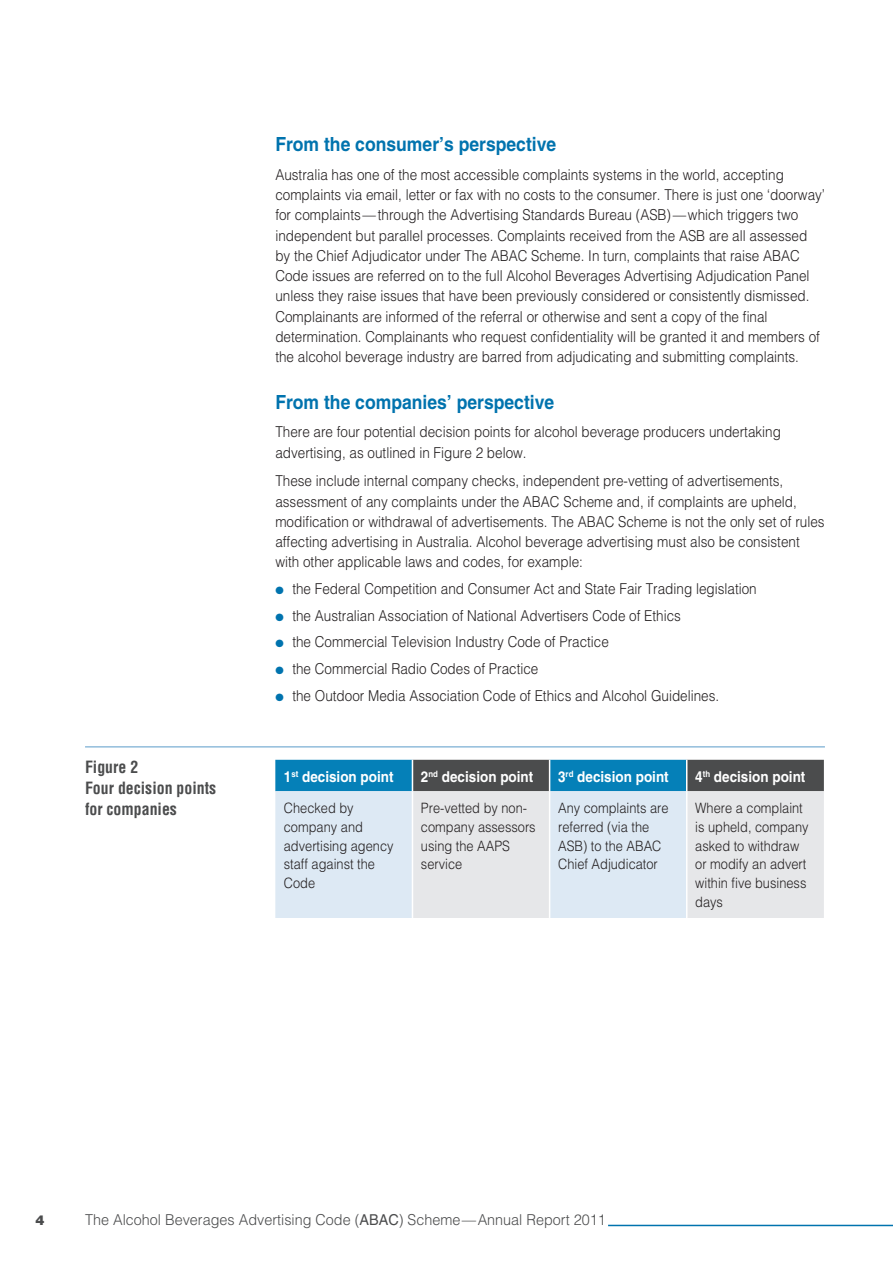
<style>
.page{position:relative;width:893px;height:1263px;background:#fff}
.page>*{position:absolute;margin:0;border:0;box-sizing:border-box;transform-origin:0 0}
.t1{font:700 19.5px "Helvetica";color:#0073ae;scale:.9 1}
.t2{font:700 condensed 16.5px/21px "Helvetica";color:#4b4c4d;scale:.96 1}
.t3{font:300 15px/20.2px "Helvetica";color:#231f20;scale:.9 1}
.t4{font:700 15px "Helvetica";color:#fff;scale:.9 1}
.t5{font:300 15px "Helvetica";color:#4b4c4d;scale:.96 1}
.t6{font:300 14.25px/18.8px "Helvetica";color:#231f20;scale:.9 1}
.t7{font:900 13.5px "Helvetica";color:#4b4c4d}
.s1{color:#0073ae}
.s2{font-weight:400}
</style>
<div class="page">
<hr style="left:608px;top:1225px;width:285px;height:1px;background:#0073ae">
<hr style="left:85px;top:746px;width:740px;height:1px;background:#6da7d0">
<svg style="left:275px;top:760px;width:549px;height:31px;background:#286682"></svg>
<div style="left:275px;top:791px;width:137px;height:127px;background:#dde9f4"></div>
<svg style="left:413px;top:791px;width:411px;height:127px;background:#e3e7ec"></svg>
<hr style="left:549px;top:791px;width:1px;height:127px;background:#fff">
<hr style="left:686px;top:791px;width:1px;height:127px;background:#fff">
<hr style="left:412px;top:760px;width:1px;height:31px;background:#fff">
<hr style="left:549px;top:760px;width:1px;height:31px;background:#fff">
<hr style="left:686px;top:760px;width:1px;height:31px;background:#fff">
<h1 class="t1" style="left:275px;top:132px;width:314px">From the consumer’s perspective</h1>
<p class="t3" style="left:275px;top:164px;width:612px">Australia has one of the most accessible complaints systems in the world, accepting complaints via email, letter or fax with no costs to the consumer. There is just one ‘doorway’ for complaints—through the Advertising Standards Bureau (ASB)—which triggers two independent but parallel processes. Complaints received from the ASB are all assessed by the Chief Adjudicator under The ABAC Scheme. In turn, complaints that raise ABAC Code issues are referred on to the full Alcohol Beverages Advertising Adjudication Panel unless they raise issues that have been previously considered or consistently dismissed.<br>Complainants are informed of the referral or otherwise and sent a copy of the final determination. Complainants who request confidentiality will be granted it and members of the alcohol beverage industry are barred from adjudicating and submitting complaints.</p>
<h1 class="t1" style="left:275px;top:390px;width:311px">From the companies’ perspective</h1>
<p class="t3" style="left:275px;top:422px;width:563px">There are four potential decision points for alcohol beverage producers undertaking advertising, as outlined in Figure 2 below.</p>
<p class="t3" style="left:275px;top:471px;width:612px">These include internal company checks, independent pre-vetting of advertisements, assessment of any complaints under the ABAC Scheme and, if complaints are upheld, modification or withdrawal of advertisements. The ABAC Scheme is not the only set of rules affecting advertising in Australia. Alcohol beverage advertising must also be consistent with other applicable laws and codes, for example:</p>
<p class="t3" style="left:275px;top:578px;width:536px"><span class="s1">●</span> the Federal Competition and Consumer Act and State Fair Trading legislation</p>
<p class="t3" style="left:275px;top:605px;width:452px"><span class="s1">●</span> the Australian Association of National Advertisers Code of Ethics</p>
<p class="t3" style="left:275px;top:631px;width:372px"><span class="s1">●</span> the Commercial Television Industry Code of Practice</p>
<p class="t3" style="left:275px;top:658px;width:294px"><span class="s1">●</span> the Commercial Radio Codes of Practice</p>
<p class="t3" style="left:275px;top:685px;width:495px"><span class="s1">●</span> the Outdoor Media Association Code of Ethics and Alcohol Guidelines.</p>
<p class="t2" style="left:85px;top:756px;width:138px">Figure 2<br>Four decision points for companies</p>
<p class="t4" style="left:284px;top:767px;width:123px">1<sup>st</sup> decision point</p>
<p class="t4" style="left:421px;top:767px;width:126px">2<sup>nd</sup> decision point</p>
<p class="t4" style="left:558px;top:767px;width:124px">3<sup>rd</sup> decision point</p>
<p class="t4" style="left:695px;top:767px;width:124px">4<sup>th</sup> decision point</p>
<p class="t6" style="left:284px;top:798px;width:123px">Checked by company and advertising agency staff against the<br>Code</p>
<p class="t6" style="left:421px;top:798px;width:129px">Pre-vetted by non&shy;company assessors using the AAPS service</p>
<p class="t6" style="left:558px;top:798px;width:124px">Any complaints are referred (via the<br>ASB) to the ABAC<br>Chief Adjudicator</p>
<p class="t6" style="left:695px;top:798px;width:127px">Where a complaint is upheld, company asked to withdraw or modify an advert within five business days</p>
<p class="t7" style="left:35px;top:1211px;width:11px">4</p>
<p class="t5" style="left:85px;top:1210px;width:544px">The Alcohol Beverages Advertising Code (<span class="s2">ABAC</span>) Scheme—Annual Report 2011</p>
</div>
